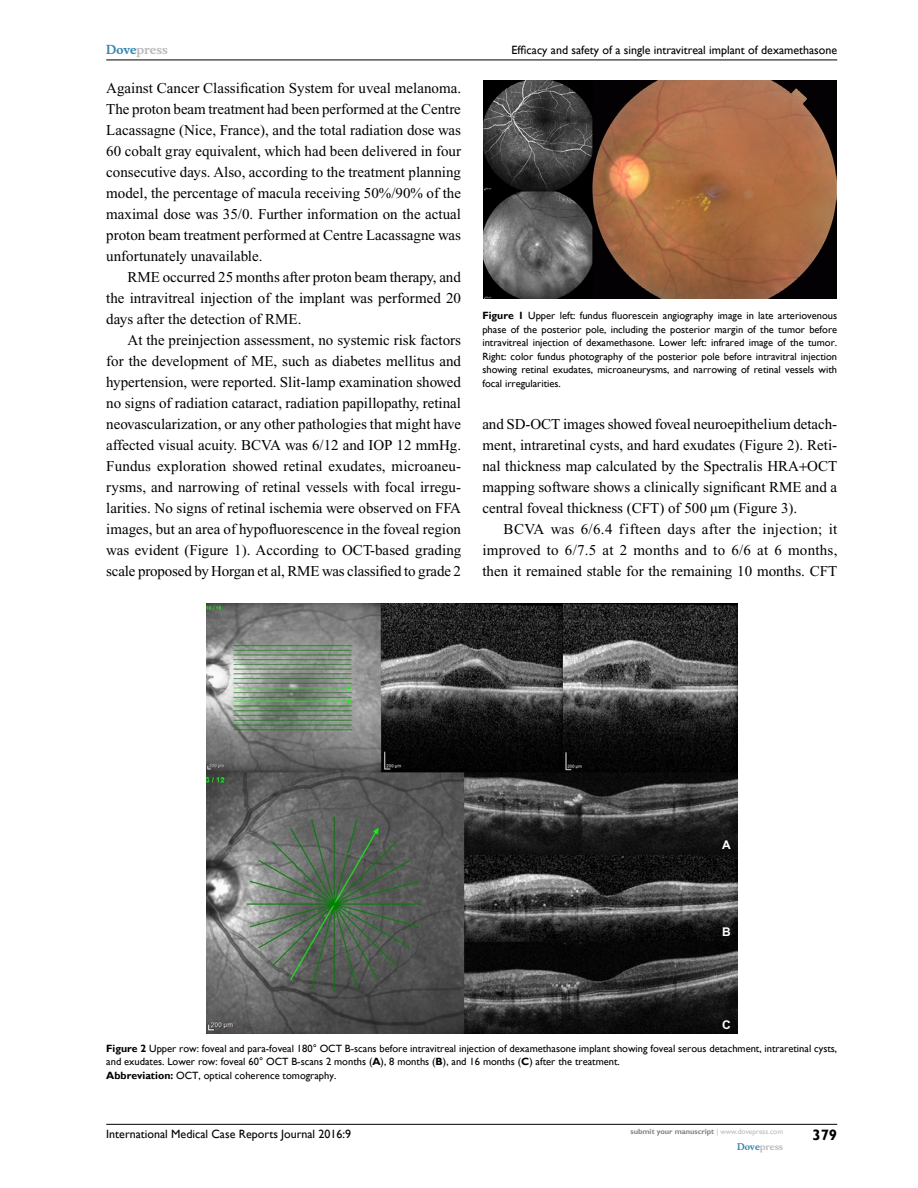
<style>
.page{position:relative;width:918px;height:1188px;background:#fff}
.page>*{position:absolute;margin:0;border:0;box-sizing:border-box;transform-origin:0 0}
.t1{font:15px/21px "Times New Roman";color:#000;text-align:justify}
.t2{font:700 15px "Gill Sans";color:#000}
.t3{font:12px "Gill Sans";color:#000}
.t4{font:700 12px "Musee";color:#b8babc}
.t5{font:700 12px "Arial";color:#fff}
.t6{font:10.5px/13.5px "Gill Sans";color:#000;text-align:justify}
.t7{font:700 9px "Musee";color:#b8babc}
.t8{font:700 7.5px "Gill Sans";color:#808285}
.s1{color:#3785ad}
.s2{font-weight:700}
.s3{font-weight:400;color:#b8babc}
</style>
<div class="page">
<hr style="left:106px;top:1124px;width:731px;height:1px;background:#000">
<hr style="left:106px;top:60px;width:731px;height:1px;background:#000">
<img style="left:483px;top:81px;width:353px;height:218px">
<img style="left:206px;top:604px;width:531px;height:429px">
<p class="t4" style="left:106px;top:43px;width:63px"><span class="s1">Dove</span>press</p>
<p class="t1" style="left:106px;top:77px;width:356px">Against Cancer Classification System for uveal melanoma.<br>The proton beam treatment had been performed at the Centre Lacassagne (Nice, France), and the total radiation dose was 60 cobalt gray equivalent, which had been delivered in four consecutive days. Also, according to the treatment planning model, the percentage of macula receiving 50%/90% of the maximal dose was 35/0. Further information on the actual proton beam treatment performed at Centre Lacassagne was unfortunately unavailable.</p>
<p class="t1" style="left:106px;top:266px;width:356px;text-indent:21px">RME occurred 25 months after proton beam therapy, and the intravitreal injection of the implant was performed 20 days after the detection of RME.</p>
<p class="t1" style="left:106px;top:329px;width:357px;text-indent:21px">At the preinjection assessment, no systemic risk factors for the development of ME, such as diabetes mellitus and hypertension, were reported. Slit-lamp examination showed no signs of radiation cataract, radiation papillopathy, retinal neovascularization, or any other pathologies that might have affected visual acuity. BCVA was 6/12 and IOP 12 mmHg.<br>Fundus exploration showed retinal exudates, microaneu&shy;rysms, and narrowing of retinal vessels with focal irregu&shy;larities. No signs of retinal ischemia were observed on FFA images, but an area of hypofluorescence in the foveal region was evident (Figure 1). According to OCT-based grading scale proposed by Horgan et al, RME was classified to grade 2</p>
<p class="t3" style="left:512px;top:43px;width:327px">Efficacy and safety of a single intravitreal implant of dexamethasone</p>
<p class="t6" style="left:482px;top:309px;width:356px"><span class="s2">Figure 1</span> Upper left: fundus fluorescein angiography image in late arteriovenous phase of the posterior pole, including the posterior margin of the tumor before intravitreal injection of dexamethasone. Lower left: infrared image of the tumor.<br>Right: color fundus photography of the posterior pole before intravitral injection showing retinal exudates, microaneurysms, and narrowing of retinal vessels with focal irregularities.</p>
<p class="t1" style="left:482px;top:413px;width:356px">and SD-OCT images showed foveal neuroepithelium detach&shy;ment, intraretinal cysts, and hard exudates (Figure 2). Reti&shy;nal thickness map calculated by the Spectralis HRA OCT mapping software shows a clinically significant RME and a central foveal thickness (CFT) of 500 µm (Figure 3).</p>
<p class="t1" style="left:482px;top:518px;width:357px;text-indent:21px">BCVA was 6/6.4 fifteen days after the injection; it improved to 6/7.5 at 2 months and to 6/6 at 6 months, then it remained stable for the remaining 10 months. CFT</p>
<p class="t5" style="left:722px;top:836px;width:10px">A</p>
<p class="t5" style="left:722px;top:924px;width:10px">B</p>
<p class="t5" style="left:722px;top:1016px;width:10px">C</p>
<p class="t6" style="left:106px;top:1042px;width:732px;text-align:left"><span class="s2">Figure 2</span> Upper row: foveal and para-foveal 180° OCT B-scans before intravitreal injection of dexamethasone implant showing foveal serous detachment, intraretinal cysts, and exudates. Lower row: foveal 60° OCT B-scans 2 months (<span class="s2">A</span>), 8 months (<span class="s2">B</span>), and 16 months (<span class="s2">C</span>) after the treatment.<br><span class="s2">Abbreviation:</span> OCT, optical coherence tomography.</p>
<p class="t3" style="left:106px;top:1127px;width:246px">International Medical Case Reports Journal 2016:9</p>
<p class="t8" style="left:631px;top:1127px;width:154px">submit your manuscript <span class="s3">| www.dovepress.com</span></p>
<p class="t7" style="left:737px;top:1141px;width:48px"><span class="s1">Dove</span>press</p>
<p class="t2" style="left:812px;top:1126px;width:26px">379</p>
</div>
